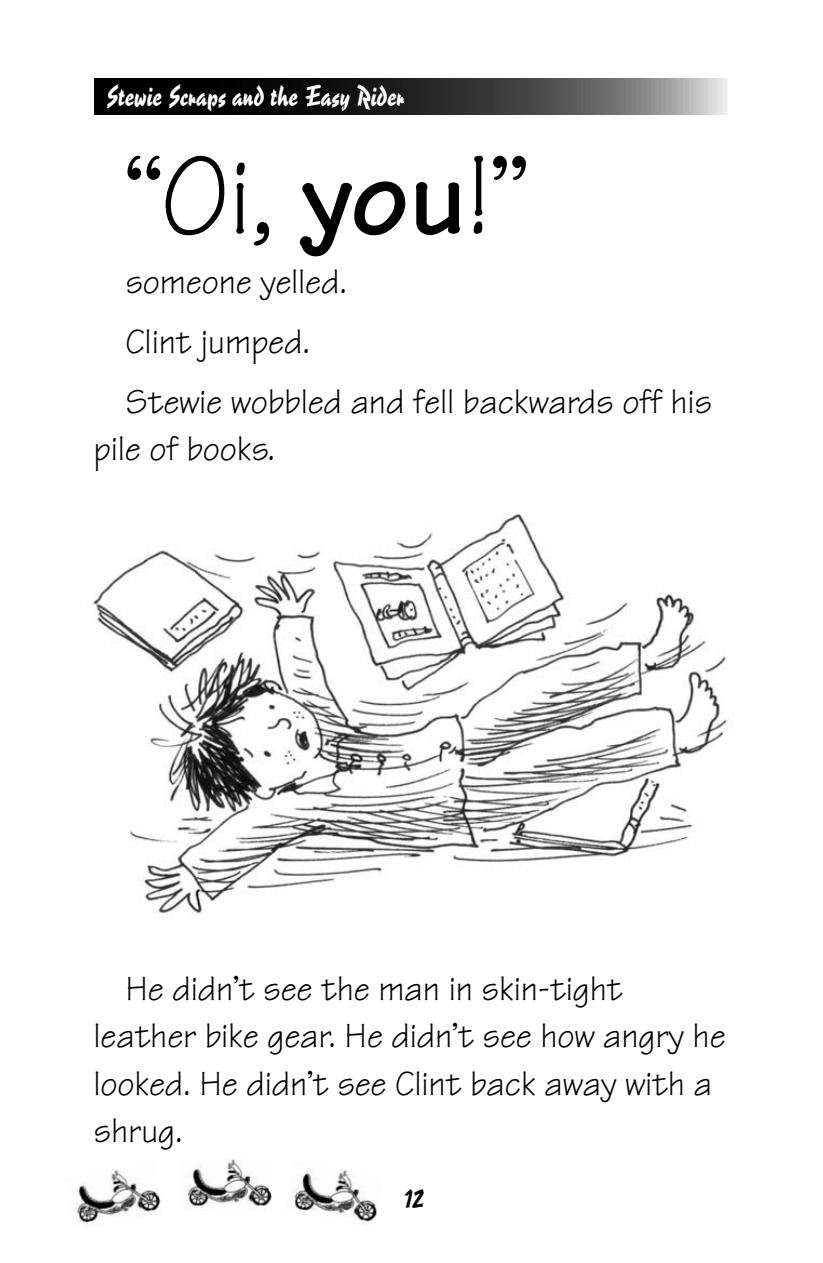
<style>
.page{position:relative;width:823px;height:1263px;background:#fff}
.page>*{position:absolute;margin:0;border:0;box-sizing:border-box;transform-origin:0 0}
.t1{font:114.75px "Tekton";color:#000}
.t2{font:36px/47.2px "Tekton";letter-spacing:-.005em;color:#000}
.t3{font:27px "Reporter Two";color:#fff}
.t4{font:24.75px "Reporter Two";color:#000}
.s1{font-weight:700}
</style>
<div class="page">
<svg style="left:94px;top:78px;width:633px;height:36px;background:#373737"></svg>
<img style="left:75px;top:1170px;width:86px;height:57px">
<img style="left:187px;top:1159px;width:85px;height:47px">
<img style="left:294px;top:1170px;width:85px;height:52px">
<img style="left:92px;top:513px;width:635px;height:401px">
<p class="t3" style="left:106px;top:85px;width:300px">Stewie Scraps and the Easy Rider</p>
<h1 class="t1" style="left:125px;top:158px;width:405px">“Oi, <span class="s1">you</span>!”</h1>
<p class="t2" style="left:125px;top:257px;width:588px;line-height:60.1px">someone yelled.<br>Clint jumped.<br>Stewie wobbled and fell backwards off his</p>
<p class="t2" style="left:94px;top:430px;width:183px">pile of books.</p>
<p class="t2" style="left:94px;top:970px;width:633px;text-indent:32px">He didn’t see the man in skin-tight leather bike gear. He didn’t see how angry he looked. He didn’t see Clint back away with a shrug.</p>
<p class="t4" style="left:403px;top:1189px;width:22px">12</p>
</div>
